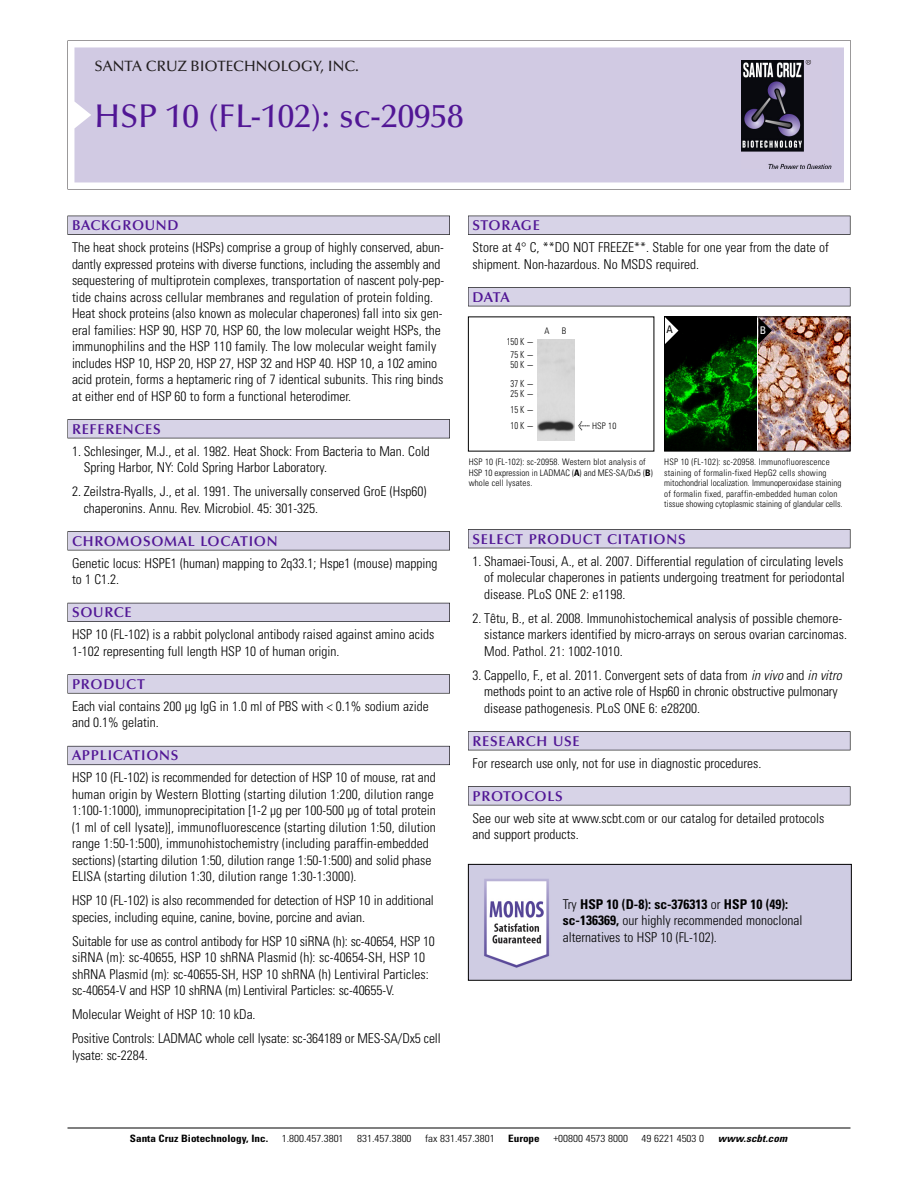
<style>
.page{position:relative;width:918px;height:1188px;background:#fff}
.page>*{position:absolute;margin:0;border:0;box-sizing:border-box;transform-origin:0 0}
.t1{font:500 33px "Optima";color:#511695}
.t2{font:500 15px "Optima";color:#231f20}
.t3{font:600 14.25px "Optima";letter-spacing:.05em;color:#511695}
.t4{font:300 condensed 13.5px/16.5px "Univers";color:#000}
.t5{font:condensed 10.5px "Univers";color:#000}
.t6{font:condensed 10.5px "Univers";color:#fff}
.t7{font:300 condensed 10.2px "Univers";color:#000;scale:1.1 1}
.t8{font:700 condensed 10.2px "Univers";color:#000;scale:1.1 1}
.t9{font:italic 700 condensed 10.2px "Univers";letter-spacing:.005em;color:#000;scale:1.1 1}
.t10{font:300 condensed 9.75px/15.9px "Univers";color:#000;text-align:center;scale:.87 1}
.t11{font:300 condensed 9px/10.5px "Univers";letter-spacing:.015em;color:#000}
.s1{font-family:"Meta Plus";font-weight:400;font-stretch:normal;font-size:10.5px}
.s2{font-weight:700}
.s3{font-style:italic}
</style>
<div class="page">
<svg style="left:68px;top:40px;width:783px;height:149px"></svg>
<div style="left:74px;top:47px;width:770px;height:135px;background:#d1cae3"></div>
<img style="left:741px;top:60px;width:90px;height:108px">
<div style="left:68px;top:216px;width:382px;height:19px;background:#525155"></div>
<div style="left:68px;top:216px;width:381px;height:18px;background:#d7d3e7"></div>
<div style="left:68px;top:419px;width:382px;height:19px;background:#525155"></div>
<div style="left:68px;top:420px;width:381px;height:18px;background:#d7d3e7"></div>
<div style="left:68px;top:531px;width:382px;height:19px;background:#545357"></div>
<div style="left:68px;top:532px;width:381px;height:18px;background:#d7d3e7"></div>
<div style="left:68px;top:603px;width:382px;height:19px;background:#54535a"></div>
<div style="left:68px;top:603px;width:381px;height:18px;background:#d7d3e7"></div>
<svg style="left:68px;top:674px;width:382px;height:20px"></svg>
<div style="left:68px;top:675px;width:381px;height:18px;background:#d7d3e7"></div>
<div style="left:68px;top:746px;width:382px;height:19px;background:#66646e"></div>
<div style="left:68px;top:746px;width:381px;height:18px;background:#d7d3e7"></div>
<div style="left:468px;top:216px;width:382px;height:19px;background:#525155"></div>
<div style="left:468px;top:216px;width:382px;height:18px;background:#d7d3e7"></div>
<div style="left:468px;top:287px;width:382px;height:19px;background:#525155"></div>
<div style="left:468px;top:288px;width:382px;height:18px;background:#d7d3e7"></div>
<div style="left:468px;top:529px;width:382px;height:19px;background:#525156"></div>
<div style="left:468px;top:530px;width:382px;height:18px;background:#d7d3e7"></div>
<div style="left:468px;top:731px;width:382px;height:19px;background:#525155"></div>
<div style="left:468px;top:732px;width:382px;height:18px;background:#d7d3e7"></div>
<div style="left:468px;top:786px;width:382px;height:19px;background:#545357"></div>
<div style="left:468px;top:787px;width:382px;height:18px;background:#d7d3e7"></div>
<hr style="left:68px;top:1128px;width:782px;height:1px;background:#000">
<img style="left:538px;top:340px;width:37px;height:100px">
<img style="left:758px;top:318px;width:90px;height:132px">
<img style="left:666px;top:318px;width:90px;height:132px">
<div style="left:664px;top:316px;width:186px;height:136px;border:1px solid #000"></div>
<svg style="left:758px;top:317px;width:14px;height:27px"></svg>
<svg style="left:665px;top:317px;width:13px;height:27px"></svg>
<img style="left:470px;top:866px;width:380px;height:113px">
<div style="left:468px;top:864px;width:384px;height:117px;border:1px solid #000"></div>
<p class="t2" style="left:94px;top:61px;width:266px">SANTA CRUZ BIOTECHNOLOGY, INC.</p>
<h1 class="t1" style="left:94px;top:103px;width:371px">HSP 10 (FL-102): sc-20958</h1>
<p class="t3" style="left:72px;top:219px;width:108px">BACKGROUND</p>
<p class="t4" style="left:72px;top:240px;width:374px">The heat shock proteins (HSPs) comprise a group of highly conserved, abun&shy;dantly expressed proteins with diverse functions, including the assembly and sequestering of multiprotein complexes, transportation of nascent poly-pep&shy;tide chains across cellular membranes and regulation of protein folding.<br>Heat shock proteins (also known as molecular chaperones) fall into six gen&shy;eral families: HSP 90, HSP 70, HSP 60, the low molecular weight HSPs, the immunophilins and the HSP 110 family. The low molecular weight family includes HSP 10, HSP 20, HSP 27, HSP 32 and HSP 40. HSP 10, a 102 amino acid protein, forms a heptameric ring of 7 identical subunits. This ring binds at either end of HSP 60 to form a functional heterodimer.</p>
<p class="t3" style="left:72px;top:423px;width:90px">REFERENCES</p>
<p class="t4" style="left:84px;top:444px;width:348px;text-indent:-12px">1. Schlesinger, M.J., et al. 1982. Heat Shock: From Bacteria to Man. Cold<br>Spring Harbor, NY: Cold Spring Harbor Laboratory.</p>
<p class="t4" style="left:84px;top:484px;width:344px;text-indent:-12px">2. Zeilstra-Ryalls, J., et al. 1991. The universally conserved GroE (Hsp60) chaperonins. Annu. Rev. Microbiol. 45: 301-325.</p>
<p class="t3" style="left:72px;top:535px;width:207px">CHROMOSOMAL LOCATION</p>
<p class="t4" style="left:72px;top:556px;width:367px">Genetic locus: HSPE1 (human) mapping to 2q33.1; Hspe1 (mouse) mapping to 1 C1.2.</p>
<p class="t3" style="left:72px;top:607px;width:61px">SOURCE</p>
<p class="t4" style="left:72px;top:627px;width:364px">HSP 10 (FL-102) is a rabbit polyclonal antibody raised against amino acids<br>1-102 representing full length HSP 10 of human origin.</p>
<p class="t3" style="left:72px;top:678px;width:74px">PRODUCT</p>
<p class="t4" style="left:72px;top:699px;width:358px">Each vial contains 200 µg IgG in 1.0 ml of PBS with &lt; 0.1% sodium azide and 0.1% gelatin.</p>
<p class="t3" style="left:72px;top:750px;width:108px">APPLICATIONS</p>
<p class="t4" style="left:72px;top:770px;width:365px">HSP 10 (FL-102) is recommended for detection of HSP 10 of mouse, rat and human origin by Western Blotting (starting dilution 1:200, dilution range 1:100-1:1000), immunoprecipitation [1-2 µg per 100-500 µg of total protein (1 ml of cell lysate)], immunofluorescence (starting dilution 1:50, dilution range 1:50-1:500), immunohistochemistry (including paraffin-embedded sections) (starting dilution 1:50, dilution range 1:50-1:500) and solid phase ELISA (starting dilution 1:30, dilution range 1:30-1:3000).</p>
<p class="t4" style="left:72px;top:893px;width:363px">HSP 10 (FL-102) is also recommended for detection of HSP 10 in additional species, including equine, canine, bovine, porcine and avian.</p>
<p class="t4" style="left:72px;top:934px;width:364px">Suitable for use as control antibody for HSP 10 siRNA (h): sc-40654, HSP 10 siRNA (m): sc-40655, HSP 10 shRNA Plasmid (h): sc-40654-SH, HSP 10 shRNA Plasmid (m): sc-40655-SH, HSP 10 shRNA (h) Lentiviral Particles: sc-40654-V and HSP 10 shRNA (m) Lentiviral Particles: sc-40655-V.</p>
<p class="t4" style="left:72px;top:1004px;width:370px;line-height:24px">Molecular Weight of HSP 10: 10 kDa.<br>Positive Controls: LADMAC whole cell lysate: sc-364189 or MES-SA/Dx5 cell</p>
<p class="t4" style="left:72px;top:1048px;width:77px">lysate: sc-2284.</p>
<p class="t3" style="left:473px;top:219px;width:69px">STORAGE</p>
<p class="t4" style="left:473px;top:240px;width:358px">Store at 4° C, **DO NOT FREEZE**. Stable for one year from the date of shipment. Non-hazardous. No MSDS required.</p>
<p class="t3" style="left:473px;top:291px;width:39px">DATA</p>
<p class="t10" style="left:507px;top:336px;width:33px;line-height:13px">150 K -<br>75K-</p>
<p class="t10" style="left:511px;top:356px;width:29px;line-height:18.8px;text-align:left">50K-<br>37K-</p>
<p class="t10" style="left:511px;top:387px;width:29px;text-align:justify">25K-15K-10K-</p>
<p class="t11" style="left:545px;top:327px;width:7px">A</p>
<p class="t11" style="left:562px;top:327px;width:6px">B</p>
<p class="t11" style="left:578px;top:421px;width:40px"><span class="s1">&lt;</span> HSP 10</p>
<p class="t11" style="left:469px;top:458px;width:186px">HSP 10 (FL-102): sc-20958. Western blot analysis of<br>HSP 10 expression in LADMAC (<span class="s2">A</span>) and MES-SA/Dx5 (<span class="s2">B</span>) whole cell lysates.</p>
<p class="t5" style="left:667px;top:326px;width:8px">A</p>
<p class="t6" style="left:760px;top:326px;width:8px">B</p>
<p class="t11" style="left:664px;top:458px;width:180px">HSP 10 (FL-102): sc-20958. Immunofluorescence staining of formalin-fixed HepG2 cells showing mitochondrial localization. Immunoperoxidase staining of formalin fixed, paraffin-embedded human colon tissue showing cytoplasmic staining of glandular cells.</p>
<p class="t3" style="left:473px;top:533px;width:215px">SELECT PRODUCT CITATIONS</p>
<p class="t4" style="left:484px;top:554px;width:362px;text-align:justify;text-indent:-12px">1. Shamaei-Tousi, A., et al. 2007. Differential regulation of circulating levels of molecular chaperones in patients undergoing treatment for periodontal disease. PLoS ONE 2: e1198.</p>
<p class="t4" style="left:484px;top:611px;width:364px;text-indent:-12px">2. Têtu, B., et al. 2008. Immunohistochemical analysis of possible chemore&shy;sistance markers identified by micro-arrays on serous ovarian carcinomas.<br>Mod. Pathol. 21: 1002-1010.</p>
<p class="t4" style="left:484px;top:668px;width:359px;text-indent:-12px">3. Cappello, F., et al. 2011. Convergent sets of data from <span class="s3">in vivo</span> and <span class="s3">in vitro </span>methods point to an active role of Hsp60 in chronic obstructive pulmonary disease pathogenesis. PLoS ONE 6: e28200.</p>
<p class="t3" style="left:473px;top:735px;width:109px">RESEARCH USE</p>
<p class="t4" style="left:473px;top:756px;width:290px">For research use only, not for use in diagnostic procedures.</p>
<p class="t3" style="left:473px;top:790px;width:92px">PROTOCOLS</p>
<p class="t4" style="left:473px;top:811px;width:353px">See our web site at www.scbt.com or our catalog for detailed protocols and support products.</p>
<p class="t4" style="left:563px;top:897px;width:241px">Try <span class="s2">HSP 10 (D-8): sc-376313</span> or <span class="s2">HSP 10 (49): sc-136369,</span> our highly recommended monoclonal alternatives to HSP 10 (FL-102).</p>
<p class="t8" style="left:130px;top:1135px;width:127px">Santa Cruz Biotechnology, Inc.</p>
<p class="t7" style="left:282px;top:1135px;width:58px">1.800.457.3801</p>
<p class="t7" style="left:357px;top:1135px;width:51px">831.457.3800</p>
<p class="t7" style="left:425px;top:1135px;width:65px">fax 831.457.3801</p>
<p class="t8" style="left:508px;top:1135px;width:30px">Europe</p>
<p class="t7" style="left:553px;top:1135px;width:69px">+00800 4573 8000</p>
<p class="t7" style="left:642px;top:1135px;width:58px">49 6221 4503 0</p>
<p class="t9" style="left:718px;top:1135px;width:64px">www.scbt.com</p>
</div>
